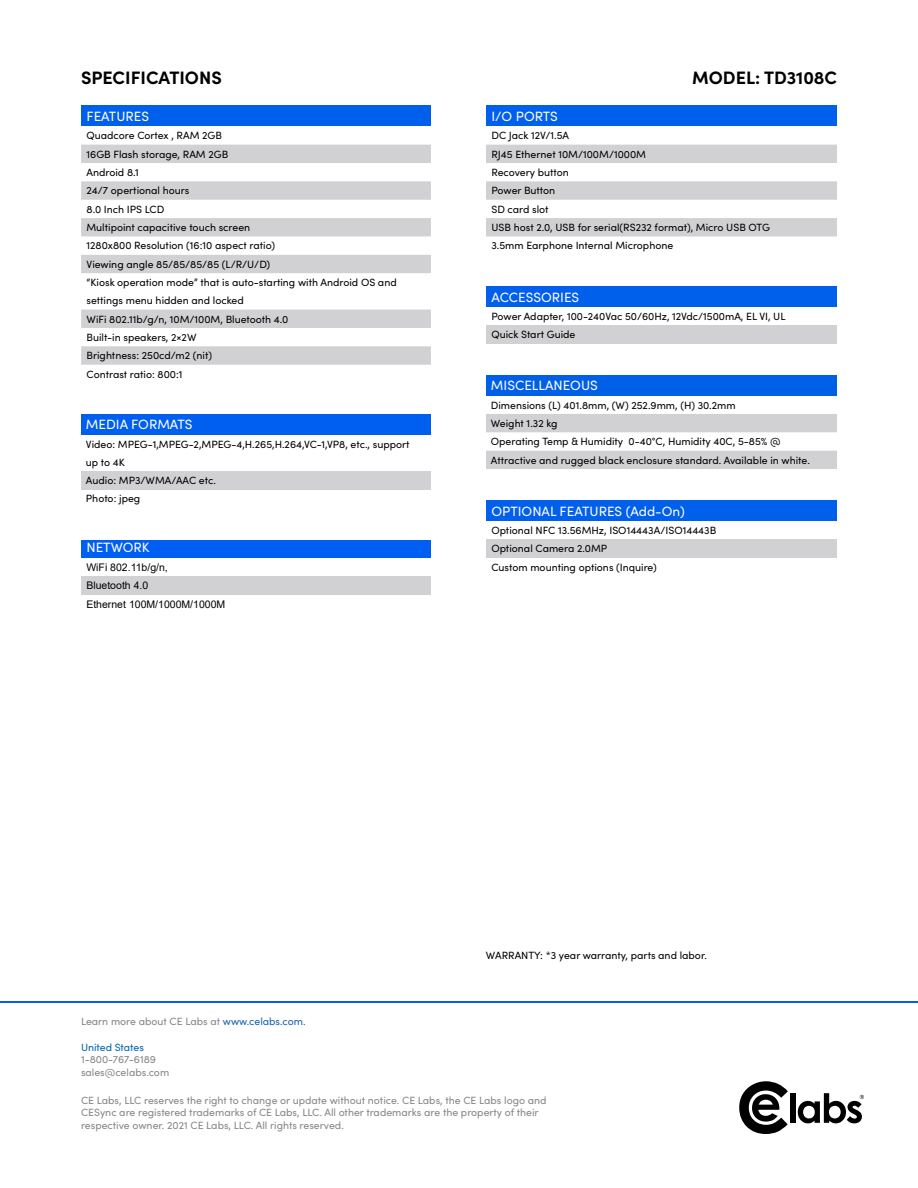
<style>
.page{position:relative;width:918px;height:1188px;background:#fff}
.page>*{position:absolute;margin:0;border:0;box-sizing:border-box;transform-origin:0 0}
.t1{font:700 18px "Sofia Pro";color:#000}
.t2{font:13.5px "Sofia Pro";color:#fff}
.t3{font:10.5px/18.3px "Sofia Pro";color:#000}
.t4{font:10.5px/12.6px "Sofia Pro";color:#848688}
.t5{font:10.5px/18.5px "Arial";color:#000}
.t6{font:10.5px "Sofia Pro";letter-spacing:-.005em;color:#0064ad}
.s1{color:#1763af}
</style>
<div class="page">
<svg style="left:739px;top:1081px;width:49px;height:53px"></svg>
<div style="left:790px;top:1093px;width:6px;height:30px;background:#000"></div>
<svg style="left:798px;top:1093px;width:66px;height:30px"></svg>
<hr style="left:0;top:1001px;width:918px;height:2px;background:#005fe7">
<div style="left:81px;top:540px;width:350px;height:18px;background:#005ff3"></div>
<div style="left:81px;top:576px;width:350px;height:19px;background:#d1d1d3"></div>
<div style="left:486px;top:286px;width:351px;height:21px;background:#005feb"></div>
<div style="left:486px;top:325px;width:351px;height:19px;background:#d1d1d3"></div>
<div style="left:486px;top:375px;width:351px;height:21px;background:#005fe7"></div>
<svg style="left:486px;top:414px;width:351px;height:55px"></svg>
<div style="left:486px;top:501px;width:351px;height:20px;background:#005feb"></div>
<div style="left:486px;top:539px;width:351px;height:19px;background:#d1d1d3"></div>
<div style="left:486px;top:106px;width:351px;height:20px;background:#005feb"></div>
<svg style="left:486px;top:145px;width:351px;height:91px"></svg>
<div style="left:81px;top:106px;width:350px;height:20px;background:#005feb"></div>
<svg style="left:81px;top:145px;width:350px;height:220px"></svg>
<div style="left:81px;top:414px;width:350px;height:21px;background:#005fef"></div>
<div style="left:81px;top:471px;width:350px;height:18px;background:#d1d1d3"></div>
<h1 class="t1" style="left:81px;top:63px;width:142px">SPECIFICATIONS</h1>
<h1 class="t1" style="left:692px;top:63px;width:146px">MODEL: TD3108C</h1>
<p class="t2" style="left:87px;top:106px;width:64px">FEATURES</p>
<p class="t3" style="left:87px;top:126px;width:312px">Quadcore Cortex , RAM 2GB<br>16GB Flash storage, RAM 2GB<br>Android 8.1<br>24/7 opertional hours<br>8.0 Inch IPS LCD<br>Multipoint capacitive touch screen<br>1280x800 Resolution (16:10 aspect ratio)<br>Viewing angle 85/85/85/85 (L/R/U/D)<br>“Kiosk operation mode” that is auto-starting with Android OS and settings menu hidden and locked<br>WiFi 802.11b/g/n, 10M/100M, Bluetooth 4.0<br>Built-in speakers, 2×2W<br>Brightness: 250cd/m2 (nit)<br>Contrast ratio: 800:1</p>
<p class="t2" style="left:86px;top:415px;width:108px">MEDIA FORMATS</p>
<p class="t3" style="left:86px;top:434px;width:325px">Video: MPEG-1,MPEG-2,MPEG-4,H.265,H.264,VC-1,VP8, etc., support up to 4K<br>Audio: MP3/WMA/AAC etc.<br>Photo: jpeg</p>
<p class="t2" style="left:86px;top:538px;width:65px">NETWORK</p>
<p class="t5" style="left:86px;top:558px;width:140px">WiFi 802.11b/g/n,<br>Bluetooth 4.0<br>Ethernet 100M/1000M/1000M</p>
<p class="t2" style="left:491px;top:106px;width:68px">I/O PORTS</p>
<p class="t3" style="left:491px;top:126px;width:280px">DC Jack 12V/1.5A<br>RJ45 Ethernet 10M/100M/1000M<br>Recovery button<br>Power Button<br>SD card slot<br>USB host 2.0, USB for serial(RS232 format), Micro USB OTG<br>3.5mm Earphone Internal Microphone</p>
<p class="t2" style="left:491px;top:287px;width:89px">ACCESSORIES</p>
<p class="t3" style="left:491px;top:307px;width:296px">Power Adapter, 100-240Vac 50/60Hz, 12Vdc/1500mA, EL VI, UL<br>Quick Start Guide</p>
<p class="t2" style="left:491px;top:376px;width:108px">MISCELLANEOUS</p>
<p class="t3" style="left:491px;top:395px;width:321px">Dimensions (L) 401.8mm, (W) 252.9mm, (H) 30.2mm<br>Weight 1.32 kg<br>Operating Temp &amp; Humidity 0-40°C, Humidity 40C, 5-85% @ Attractive and rugged black enclosure standard. Available in white.</p>
<p class="t2" style="left:491px;top:501px;width:195px">OPTIONAL FEATURES (Add-On)</p>
<p class="t3" style="left:491px;top:521px;width:226px">Optional NFC 13.56MHz, ISO14443A/ISO14443B<br>Optional Camera 2.0MP<br>Custom mounting options (Inquire)</p>
<p class="t4" style="left:81px;top:1014px;width:226px">Learn more about CE Labs at <span class="s1">www.celabs.com.</span></p>
<p class="t6" style="left:81px;top:1039px;width:64px">United States</p>
<p class="t4" style="left:81px;top:1053px;width:90px">1-800-767-6189 sales@celabs.com</p>
<p class="t3" style="left:486px;top:946px;width:222px">WARRANTY: *3 year warranty, parts and labor.</p>
<p class="t4" style="left:81px;top:1093px;width:467px">CE Labs, LLC reserves the right to change or update without notice. CE Labs, the CE Labs logo and<br>CESync are registered trademarks of CE Labs, LLC. All other trademarks are the property of their respective owner. 2021 CE Labs, LLC. All rights reserved.</p>
</div>
